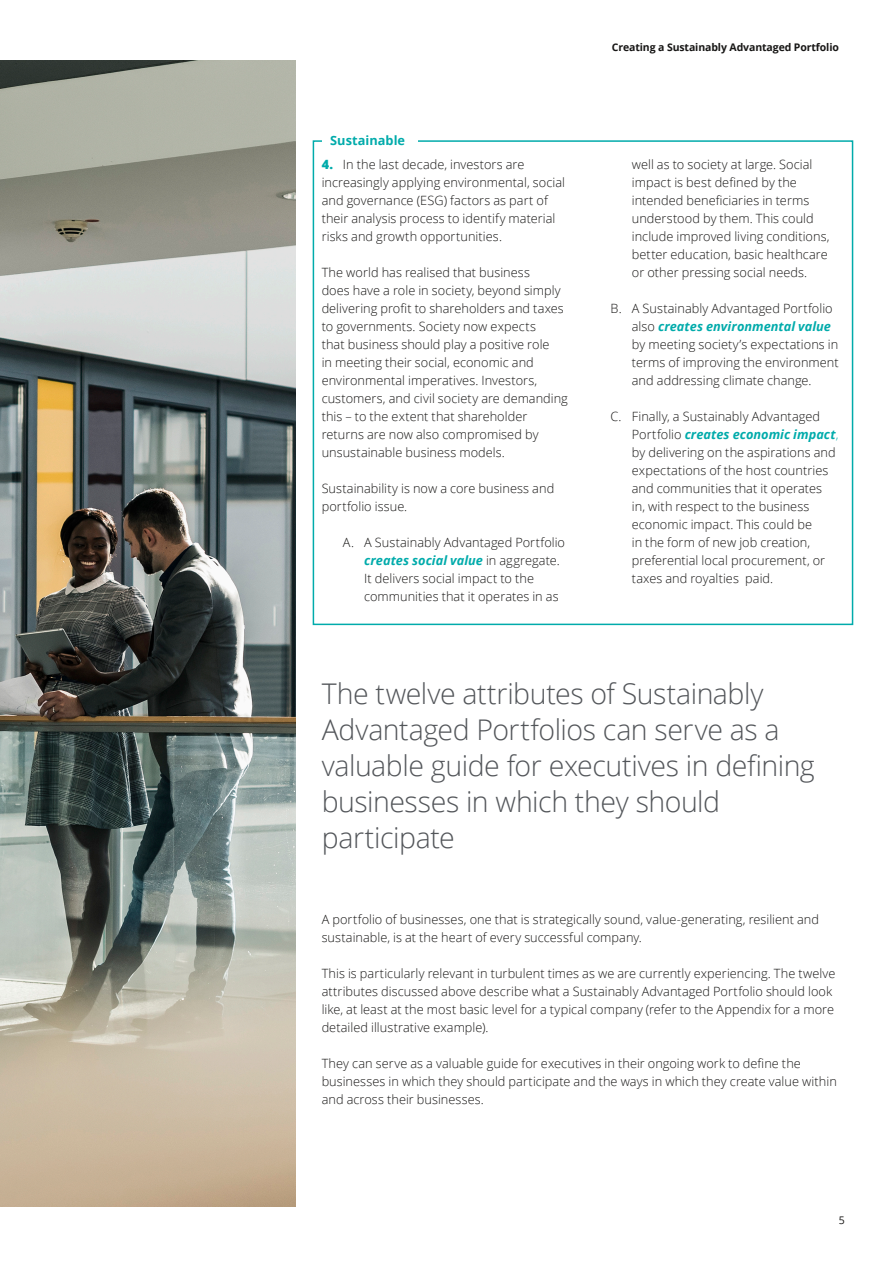
<style>
.page{position:relative;width:893px;height:1263px;background:#fff}
.page>*{position:absolute;margin:0;border:0;box-sizing:border-box;transform-origin:0 0}
.Quote_pullout__mediu{font:300 28.5px/36px "Open Sans";letter-spacing:-.015em;color:#53565a}
.Body_copy__8_5_12pt{font:300 12.75px/18px "Open Sans";letter-spacing:.005em;color:#171615}
.Subhead_A__8_5_12pt{font:700 12.75px "Open Sans";letter-spacing:.005em;color:#00abab}
.t1{font:700 10.5px "Open Sans";letter-spacing:-.01em;color:#171615}
.t2{font:10.5px "Open Sans";color:#171615}
.s1{font-weight:800;color:#00abab}
.s2{font-weight:700;font-style:italic;color:#00abab}
.s3{color:#00abab}
</style>
<div class="page">
<img style="left:0;top:61px;width:296px;height:1145px">
<div style="left:313px;top:140px;width:540px;height:485px;border:2px solid #00abab"></div>
<div style="left:322px;top:131px;width:96px;height:18px;background:#fff"></div>
<p class="Subhead_A__8_5_12pt" style="left:330px;top:131px;width:77px">Sustainable</p>
<p class="Body_copy__8_5_12pt" style="left:322px;top:155px;width:245px"><span class="s1">4.</span> In the last decade, investors are increasingly applying environmental, social and governance (ESG) factors as part of their analysis process to identify material risks and growth opportunities.</p>
<p class="Body_copy__8_5_12pt" style="left:322px;top:263px;width:248px">The world has realised that business<br>does have a role in society, beyond simply delivering profit to shareholders and taxes to governments. Society now expects<br>that business should play a positive role<br>in meeting their social, economic and environmental imperatives. Investors, customers, and civil society are demanding this – to the extent that shareholder returns are now also compromised by unsustainable business models.</p>
<p class="Body_copy__8_5_12pt" style="left:322px;top:479px;width:234px">Sustainability is now a core business and portfolio issue.</p>
<p class="Body_copy__8_5_12pt" style="left:364px;top:533px;width:202px;text-indent:-21px">A. A Sustainably Advantaged Portfolio <span class="s2">creates social value</span> in aggregate.<br>It delivers social impact to the communities that it operates in as</p>
<p class="t1" style="left:612px;top:40px;width:229px">Creating a Sustainably Advantaged Portfolio</p>
<p class="Body_copy__8_5_12pt" style="left:632px;top:155px;width:199px">well as to society at large. Social impact is best defined by the intended beneficiaries in terms understood by them. This could include improved living conditions, better education, basic healthcare or other pressing social needs.</p>
<p class="Body_copy__8_5_12pt" style="left:632px;top:299px;width:208px;text-indent:-21px">B. A Sustainably Advantaged Portfolio also <span class="s2">creates environmental value </span>by meeting society’s expectations in terms of improving the environment and addressing climate change.</p>
<p class="Body_copy__8_5_12pt" style="left:632px;top:407px;width:208px;text-indent:-21px">C. Finally, a Sustainably Advantaged Portfolio <span class="s2">creates economic impact</span><span class="s3">, </span>by delivering on the aspirations and expectations of the host countries and communities that it operates<br>in, with respect to the business economic impact. This could be<br>in the form of new job creation, preferential local procurement, or taxes and royalties paid.</p>
<p class="Quote_pullout__mediu" style="left:322px;top:675px;width:495px">The twelve attributes of Sustainably<br>Advantaged Portfolios can serve as a valuable guide for executives in defining businesses in which they should participate</p>
<p class="Body_copy__8_5_12pt" style="left:322px;top:910px;width:499px">A portfolio of businesses, one that is strategically sound, value-generating, resilient and sustainable, is at the heart of every successful company.</p>
<p class="Body_copy__8_5_12pt" style="left:322px;top:964px;width:515px">This is particularly relevant in turbulent times as we are currently experiencing. The twelve attributes discussed above describe what a Sustainably Advantaged Portfolio should look like, at least at the most basic level for a typical company (refer to the Appendix for a more detailed illustrative example).</p>
<p class="Body_copy__8_5_12pt" style="left:322px;top:1054px;width:517px">They can serve as a valuable guide for executives in their ongoing work to define the businesses in which they should participate and the ways in which they create value within and across their businesses.</p>
<p class="t2" style="left:839px;top:1213px;width:8px">5</p>
</div>
